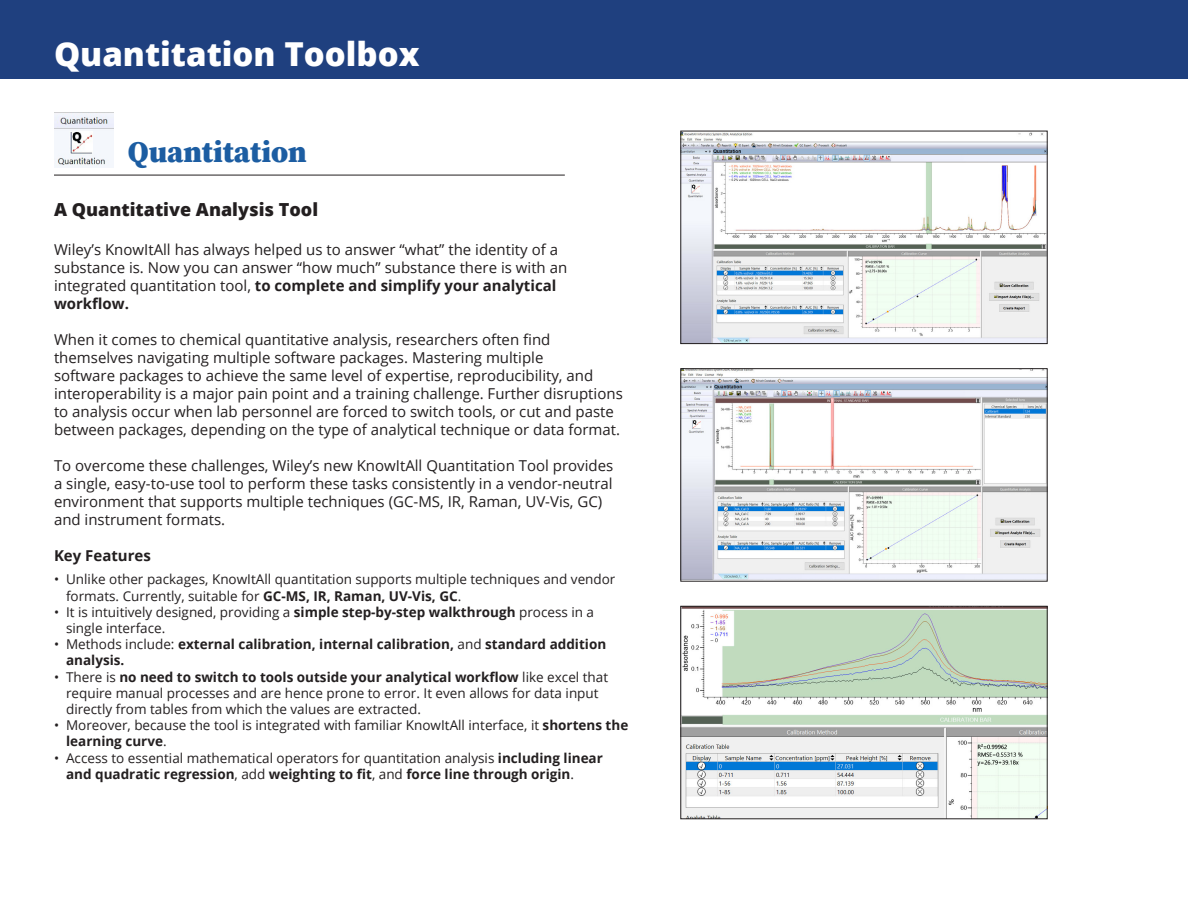
<style>
.page{position:relative;width:1188px;height:918px;background:#fff}
.page>*{position:absolute;margin:0;border:0;box-sizing:border-box;transform-origin:0 0}
.t1{font:800 33px "Open Sans";color:#fff}
.t2{font:900 30px "Source Serif Pro";color:#1c5da2}
.t3{font:800 18px "Open Sans";color:#231f20}
.t4{font:15px/18px "Open Sans";color:#231f20}
.t5{font:700 15px "Open Sans";color:#231f20}
.t6{font:13.5px/16.2px "Open Sans";color:#231f20}
.t7{font:700 13.5px/16.2px "Open Sans";color:#231f20}
.s1{font-weight:700}
.s2{font-weight:400}
</style>
<div class="page">
<div style="left:0;top:0;width:1188px;height:78px;background:#1f407f"></div>
<hr style="left:54px;top:175px;width:511px;height:1px;background:#231f20">
<img style="left:54px;top:112px;width:59px;height:55px">
<img style="left:682px;top:133px;width:364px;height:209px">
<div style="left:680px;top:131px;width:368px;height:213px;border:1px solid #231f20"></div>
<img style="left:682px;top:370px;width:364px;height:209px">
<div style="left:680px;top:368px;width:368px;height:214px;border:1px solid #231f20"></div>
<img style="left:682px;top:608px;width:364px;height:209px">
<div style="left:680px;top:606px;width:368px;height:213px;border:1px solid #231f20"></div>
<p class="t1" style="left:54px;top:29px;width:367px">Quantitation Toolbox</p>
<p class="t2" style="left:128px;top:131px;width:181px">Quantitation</p>
<p class="t3" style="left:54px;top:196px;width:266px">A Quantitative Analysis Tool</p>
<p class="t4" style="left:54px;top:241px;width:515px">Wiley’s KnowItAll has always helped us to answer “what” the identity of a substance is. Now you can answer “how much” substance there is with an integrated quantitation tool, <span class="s1">to complete and simplify your analytical workflow.</span></p>
<p class="t4" style="left:54px;top:331px;width:570px">When it comes to chemical quantitative analysis, researchers often find themselves navigating multiple software packages. Mastering multiple<br>software packages to achieve the same level of expertise, reproducibility, and interoperability is a major pain point and a training challenge. Further disruptions to analysis occur when lab personnel are forced to switch tools, or cut and paste between packages, depending on the type of analytical technique or data format.</p>
<p class="t4" style="left:54px;top:457px;width:561px">To overcome these challenges, Wiley’s new KnowItAll Quantitation Tool provides a single, easy-to-use tool to perform these tasks consistently in a vendor-neutral environment that supports multiple techniques (GC-MS, IR, Raman, UV-Vis, GC) and instrument formats.</p>
<p class="t5" style="left:54px;top:545px;width:98px">Key Features</p>
<p class="t6" style="left:66px;top:571px;width:551px;text-indent:-12px">• Unlike other packages, KnowItAll quantitation supports multiple techniques and vendor formats. Currently, suitable for <span class="s1">GC-MS, IR, Raman, UV-Vis, GC</span>.</p>
<p class="t6" style="left:66px;top:603px;width:530px;text-indent:-12px">• It is intuitively designed, providing a <span class="s1">simple step-by-step walkthrough</span> process in a single interface.</p>
<p class="t7" style="left:66px;top:636px;width:542px;text-indent:-12px"><span class="s2">• Methods include:</span> external calibration, internal calibration, <span class="s2">and</span> standard addition analysis.</p>
<p class="t6" style="left:66px;top:668px;width:544px;text-indent:-12px">• There is <span class="s1">no need to switch to tools outside your analytical workflow</span> like excel that require manual processes and are hence prone to error. It even allows for data input directly from tables from which the values are extracted.</p>
<p class="t6" style="left:66px;top:717px;width:564px;text-indent:-12px">• Moreover, because the tool is integrated with familiar KnowItAll interface, it <span class="s1">shortens the learning curve</span>.</p>
<p class="t7" style="left:66px;top:749px;width:538px;text-indent:-12px"><span class="s2">• Access to essential mathematical operators for quantitation analysis</span> including linear and quadratic regression<span class="s2">, add</span> weighting to fit<span class="s2">, and</span> force line through origin<span class="s2">.</span></p>
</div>
